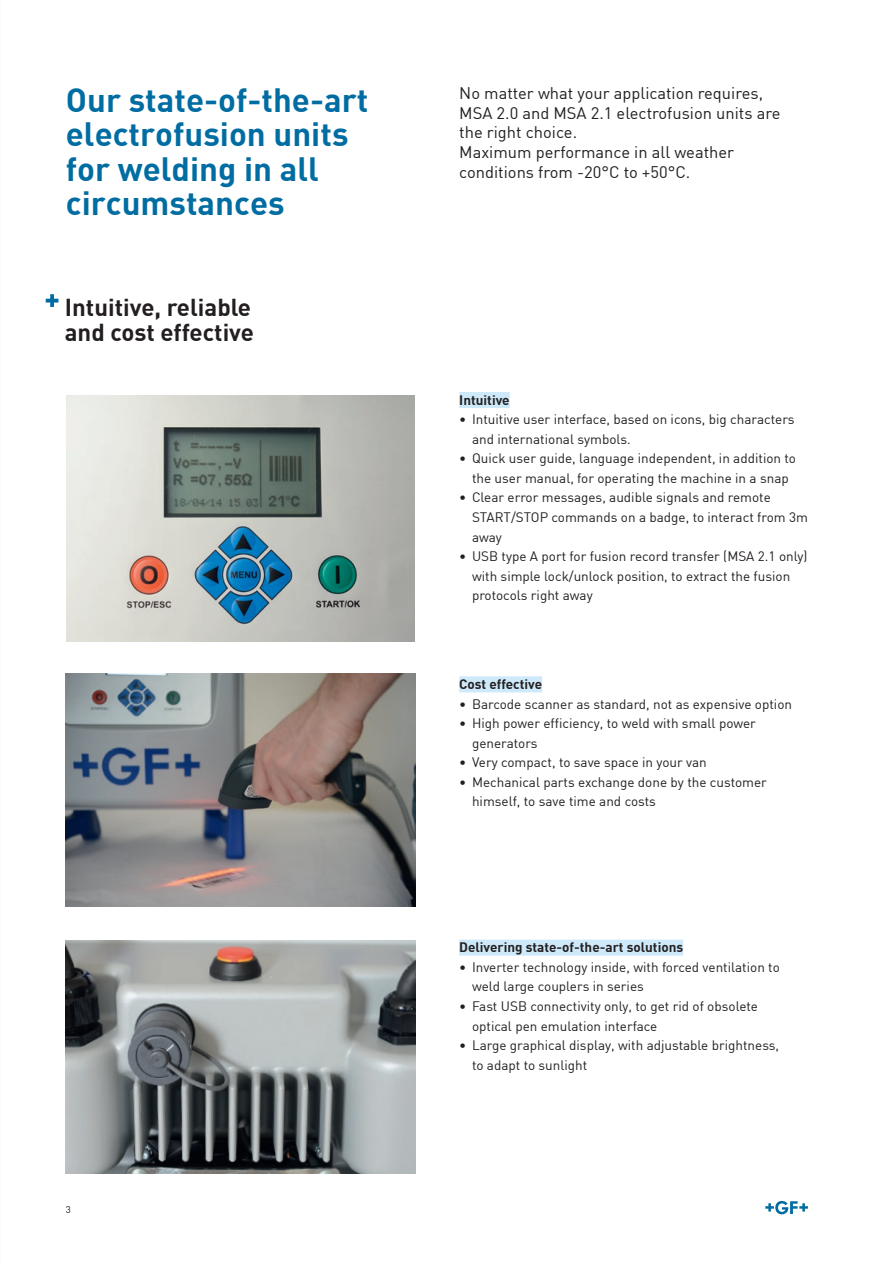
<style>
.page{position:relative;width:893px;height:1263px;background:#fff}
.page>*{position:absolute;margin:0;border:0;box-sizing:border-box;transform-origin:0 0}
.t1{font:700 33px/34.5px "DIN";color:#006da2}
.t2{font:700 24px/25.5px "DIN";color:#231f20}
.t3{font:16.5px/19.5px "DIN";color:#231f20}
.t4{font:13.5px/19.5px "DIN";color:#231f20}
.t5{font:700 13.5px "DIN";color:#231f20}
.t6{font:9.75px "DIN";color:#231f20}
</style>
<div class="page">
<img style="left:66px;top:674px;width:349px;height:233px">
<img style="left:66px;top:941px;width:349px;height:233px">
<img style="left:66px;top:395px;width:349px;height:247px">
<svg style="left:765px;top:1201px;width:43px;height:13px"></svg>
<svg style="left:46px;top:294px;width:12px;height:13px"></svg>
<div style="left:459px;top:392px;width:51px;height:16px;background:#cee9f9"></div>
<div style="left:459px;top:676px;width:83px;height:16px;background:#cee9f9"></div>
<div style="left:459px;top:939px;width:224px;height:17px;background:#cee9f9"></div>
<h1 class="t1" style="left:66px;top:81px;width:304px">Our state-of-the-art electrofusion units for welding in all circumstances</h1>
<h2 class="t2" style="left:65px;top:293px;width:191px">Intuitive, reliable and cost effective</h2>
<p class="t6" style="left:66px;top:1203px;width:7px">3</p>
<p class="t3" style="left:459px;top:83px;width:323px">No matter what your application requires, MSA 2.0 and MSA 2.1 electrofusion units are the right choice.<br>Maximum performance in all weather conditions from -20°C to +50°C.</p>
<p class="t5" style="left:459px;top:391px;width:52px">Intuitive</p>
<p class="t4" style="left:472px;top:409px;width:324px;text-indent:-13px">• Intuitive user interface, based on icons, big characters and international symbols.</p>
<p class="t4" style="left:459px;top:448px;width:338px;text-align:center">• Quick user guide, language independent, in addition to the user manual, for operating the machine in a snap</p>
<p class="t4" style="left:472px;top:488px;width:337px;text-indent:-13px">• Clear error messages, audible signals and remote<br>START/STOP commands on a badge, to interact from 3m away</p>
<p class="t4" style="left:472px;top:546px;width:337px;text-indent:-13px">• USB type A port for fusion record transfer (MSA 2.1 only) with simple lock/unlock position, to extract the fusion protocols right away</p>
<p class="t5" style="left:459px;top:675px;width:84px">Cost effective</p>
<p class="t4" style="left:459px;top:694px;width:334px">• Barcode scanner as standard, not as expensive option</p>
<p class="t4" style="left:472px;top:713px;width:285px;text-indent:-13px">• High power efficiency, to weld with small power generators</p>
<p class="t4" style="left:459px;top:752px;width:249px">• Very compact, to save space in your van</p>
<p class="t4" style="left:472px;top:772px;width:296px;text-indent:-13px">• Mechanical parts exchange done by the customer himself, to save time and costs</p>
<p class="t5" style="left:459px;top:938px;width:225px">Delivering state-of-the-art solutions</p>
<p class="t4" style="left:472px;top:957px;width:309px;text-indent:-13px">• Inverter technology inside, with forced ventilation to weld large couplers in series</p>
<p class="t4" style="left:472px;top:996px;width:288px;text-indent:-13px">• Fast USB connectivity only, to get rid of obsolete optical pen emulation interface</p>
<p class="t4" style="left:472px;top:1035px;width:309px;text-indent:-13px">• Large graphical display, with adjustable brightness, to adapt to sunlight</p>
</div>
